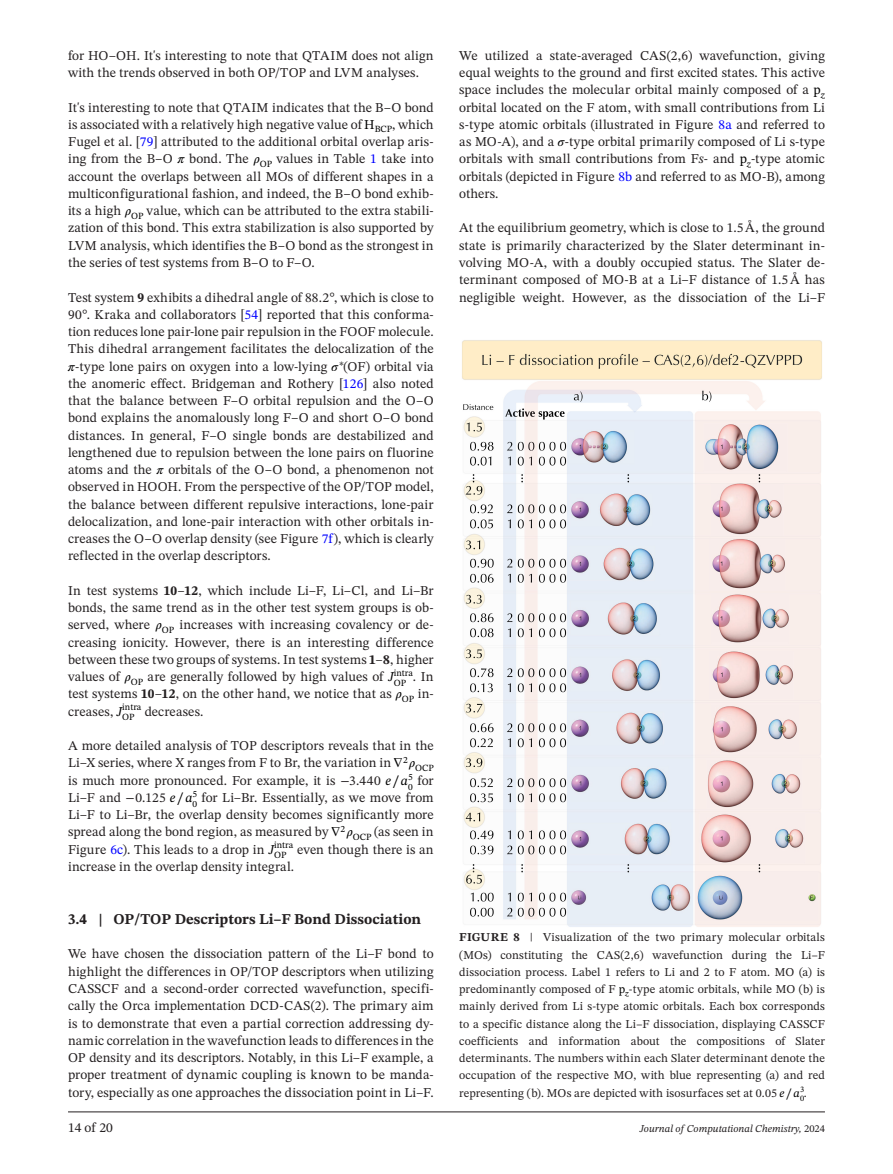
<style>
.page{position:relative;width:893px;height:1174px;background:#fff}
.page>*{position:absolute;margin:0;border:0;box-sizing:border-box;transform-origin:0 0}
.t1{font:700 15px "STIX Two Text";color:#231f20}
.t2{font:13.5px/17.2px "STIX Two Text";letter-spacing:.005em;color:#231f20;text-align:justify}
.t3{font:12px/17.2px "STIX Two Text";letter-spacing:.015em;color:#231f20;text-align:justify}
.t4{font:italic 10.5px "STIX Two Text";color:#231f20}
.t5{font:8.4px "STIX Two Text";color:#000}
.s1{color:#000}
.s2{color:#00f}
.s3{font-family:"STIX Math";font-style:italic;color:#000}
.s4{font-weight:700}
.s5{font-style:italic;color:#000}
.s6{font-family:"STIX Math";color:#000}
.s7{font-family:"STIX"}
.s8{font-style:italic}
.s9{font-style:normal}
</style>
<div class="page">
<hr style="left:68px;top:1111px;width:757px;height:1px;background:#231f20">
<img style="left:462px;top:340px;width:360px;height:587px">
<p class="t2" style="left:68px;top:47px;width:367px">for HO–OH. It's interesting to note that QTAIM does not align with the trends observed in both OP/TOP and LVM analyses.</p>
<p class="t2" style="left:68px;top:98px;width:367px">It's interesting to note that QTAIM indicates that the B–O bond is associated with a relatively high negative value of <span class="s1">H</span><sub>BCP</sub>, which Fugel et al. [<span class="s2">79</span>] attributed to the additional orbital overlap aris&shy;ing from the B–O <span class="s3">𝜋</span> bond. The <span class="s3">𝜌</span><sub>OP</sub> values in Table <span class="s2">1</span> take into account the overlaps between all MOs of different shapes in a multiconfigurational fashion, and indeed, the B–O bond exhib&shy;its a high <span class="s3">𝜌</span><sub>OP</sub> value, which can be attributed to the extra stabili&shy;zation of this bond. This extra stabilization is also supported by LVM analysis, which identifies the B–O bond as the strongest in the series of test systems from B–O to F–O.</p>
<p class="t2" style="left:68px;top:288px;width:368px">Test system <span class="s4">9</span> exhibits a dihedral angle of 88.2°, which is close to 90°. Kraka and collaborators [<span class="s2">54</span>] reported that this conforma&shy;tion reduces lone pair-lone pair repulsion in the FOOF molecule.<br>This dihedral arrangement facilitates the delocalization of the <span class="s3">𝜋</span>-type lone pairs on oxygen into a low-lying <span class="s3">𝜎</span><sup>∗</sup>(OF) orbital via the anomeric effect. Bridgeman and Rothery [<span class="s2">126</span>] also noted that the balance between F–O orbital repulsion and the O–O bond explains the anomalously long F–O and short O–O bond distances. In general, F–O single bonds are destabilized and lengthened due to repulsion between the lone pairs on fluorine atoms and the <span class="s3">𝜋</span> orbitals of the O–O bond, a phenomenon not observed in HOOH. From the perspective of the OP/TOP model, the balance between different repulsive interactions, lone-pair delocalization, and lone-pair interaction with other orbitals in&shy;creases the O–O overlap density (see Figure <span class="s2">7f</span>), which is clearly reflected in the overlap descriptors.</p>
<p class="t2" style="left:68px;top:581px;width:367px">In test systems <span class="s4">10</span>–<span class="s4">12</span>, which include Li–F, Li–Cl, and Li–Br bonds, the same trend as in the other test system groups is ob&shy;served, where <span class="s3">𝜌</span><sub>OP</sub> increases with increasing covalency or de&shy;creasing ionicity. However, there is an interesting difference between these two groups of systems. In test systems <span class="s4">1</span>–<span class="s4">8</span>, higher values of <span class="s3">𝜌</span><sub>OP</sub> are generally followed by high values of <span class="s5">J</span><sup>intra</sup></p>
<p class="t2" style="left:68px;top:668px;width:367px;text-indent:326px"><sub>OP</sub> . In test systems <span class="s4">10</span>–<span class="s4">12</span>, on the other hand, we notice that as <span class="s3">𝜌</span><sub>OP</sub> in&shy;creases, <span class="s5">J</span><sup>intra</sup></p>
<p class="t2" style="left:122px;top:702px;width:83px"><sub>OP</sub> decreases.</p>
<p class="t2" style="left:68px;top:737px;width:367px">A more detailed analysis of TOP descriptors reveals that in the Li–X series, where X ranges from F to Br, the variation in <span class="s6">∇</span><sup>2</sup><span class="s3">𝜌</span><sub>OCP </sub>is much more pronounced. For example, it is <span class="s7">−</span>3.440 <span class="s5">e</span><span class="s6">∕</span><span class="s5">a</span><sup>5</sup></p>
<p class="t2" style="left:408px;top:771px;width:27px"><sub>0</sub> for</p>
<p class="t2" style="left:68px;top:788px;width:131px">Li–F and <span class="s7">−</span>0.125 <span class="s5">e</span><span class="s6">∕</span><span class="s5">a</span><sup>5</sup></p>
<p class="t2" style="left:68px;top:788px;width:367px;text-indent:125px"><sub>0</sub> for Li–Br. Essentially, as we move from Li–F to Li–Br, the overlap density becomes significantly more spread along the bond region, as measured by <span class="s6">∇</span><sup>2</sup><span class="s3">𝜌</span><sub>OCP</sub> (as seen in Figure <span class="s2">6c</span>). This leads to a drop in <span class="s5">J</span><sup>intra</sup></p>
<p class="t2" style="left:68px;top:840px;width:367px;text-indent:206px"><sub>OP</sub> even though there is an increase in the overlap density integral.</p>
<p class="t1" style="left:68px;top:908px;width:355px">3.4 | OP/TOP Descriptors Li–F Bond Dissociation</p>
<p class="t2" style="left:68px;top:945px;width:367px">We have chosen the dissociation pattern of the Li–F bond to highlight the differences in OP/TOP descriptors when utilizing CASSCF and a second-order corrected wavefunction, specifi&shy;cally the Orca implementation DCD-CAS(2). The primary aim is to demonstrate that even a partial correction addressing dy&shy;namic correlation in the wavefunction leads to differences in the OP density and its descriptors. Notably, in this Li–F example, a proper treatment of dynamic coupling is known to be manda&shy;tory, especially as one approaches the dissociation point in Li–F.</p>
<p class="t2" style="left:459px;top:47px;width:367px">We utilized a state-averaged CAS(2,6) wavefunction, giving equal weights to the ground and first excited states. This active space includes the molecular orbital mainly composed of a <span class="s1">p</span><sub>z </sub>orbital located on the F atom, with small contributions from Li s-type atomic orbitals (illustrated in Figure <span class="s2">8a</span> and referred to as MO-A), and a <span class="s3">𝜎</span>-type orbital primarily composed of Li s-type orbitals with small contributions from F<span class="s8">s</span>- and <span class="s1">p</span><sub>z</sub>-type atomic orbitals (depicted in Figure <span class="s2">8b</span> and referred to as MO-B), among others.</p>
<p class="t2" style="left:459px;top:219px;width:367px">At the equilibrium geometry, which is close to 1.5Å, the ground state is primarily characterized by the Slater determinant in&shy;volving MO-A, with a doubly occupied status. The Slater de&shy;terminant composed of MO-B at a Li–F distance of 1.5Å has negligible weight. However, as the dissociation of the Li–F</p>
<p class="t3" style="left:459px;top:928px;width:367px"><span class="s4">FIGURE 8</span> | Visualization of the two primary molecular orbitals (MOs) constituting the CAS(2,6) wavefunction during the Li–F dissociation process. Label 1 refers to Li and 2 to F atom. MO (a) is predominantly composed of F <span class="s1">p</span><sub>z</sub>-type atomic orbitals, while MO (b) is mainly derived from Li s-type atomic orbitals. Each box corresponds to a specific distance along the Li–F dissociation, displaying CASSCF coefficients and information about the compositions of Slater determinants. The numbers within each Slater determinant denote the occupation of the respective MO, with blue representing (a) and red representing (b). MOs are depicted with isosurfaces set at 0.05 <span class="s5">e</span><span class="s6">∕</span><span class="s5">a</span><sup>3</sup></p>
<p class="t5" style="left:800px;top:1094px;width:8px">0<sup>.</sup></p>
<p class="t2" style="left:68px;top:1119px;width:46px">14 of 20</p>
<p class="t4" style="left:640px;top:1121px;width:187px">Journal of Computational Chemistry, <span class="s9">2024</span></p>
</div>
